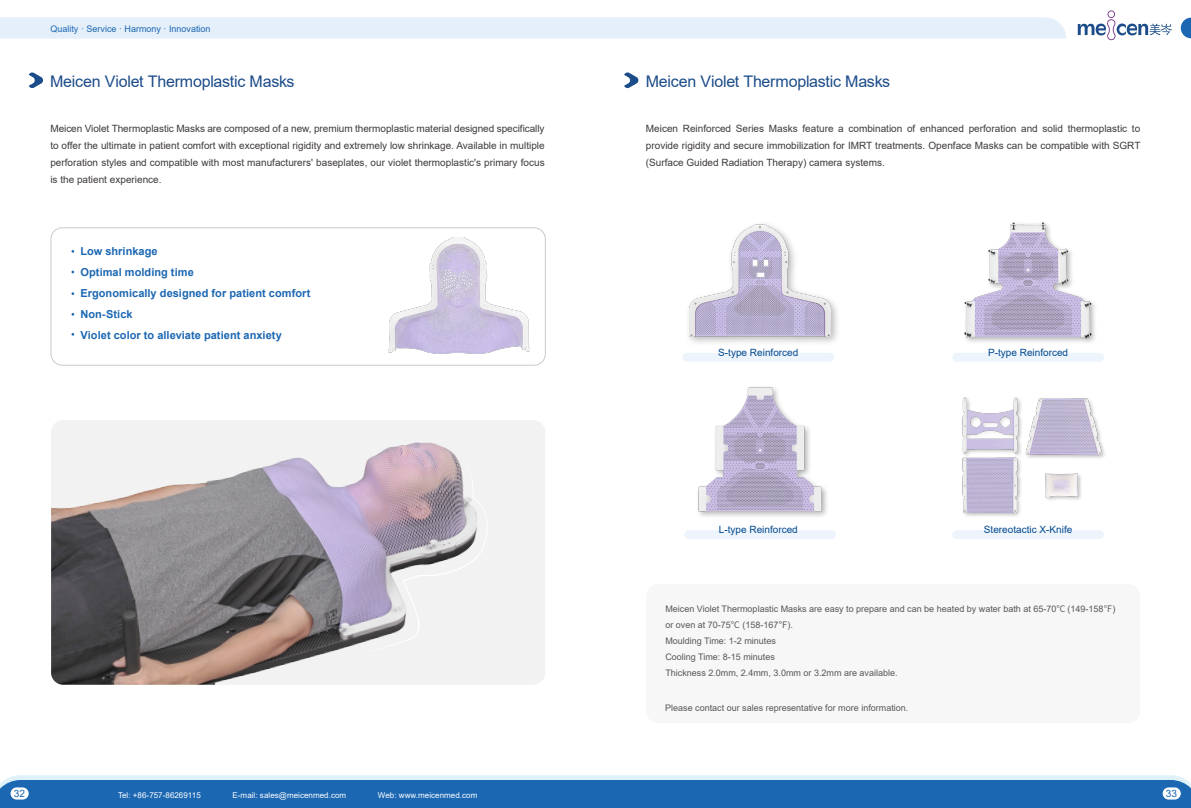
<style>
.page{position:relative;width:1191px;height:808px;background:#fff}
.page>*{position:absolute;margin:0;border:0;box-sizing:border-box;transform-origin:0 0}
.t1{font:16px "Arial";letter-spacing:-.015em;color:#1c4c89}
.t2{font:700 11px/21px "Arial";letter-spacing:.005em;color:#1b67b2}
.t3{font:10.1px "Arial";color:#1b67b2}
.t4{font:10px/17px "Arial";color:#3e3a39;text-align:justify}
.t5{font:10px "Arial";color:#00498f}
.t6{font:9px/16px "Arial";color:#595757}
.t7{font:9px "Arial";color:#1b67b2}
.t8{font:8px "Arial";letter-spacing:.005em;color:#fff}
.s1{font-family:"Source Han Sans CN"}
</style>
<div class="page">
<img style="left:964px;top:222px;width:131px;height:121px">
<div style="left:51px;top:420px;width:494px;height:265px;background:#efefef;border-radius:12px"></div>
<div style="left:646px;top:584px;width:494px;height:139px;background:#f7f7f7;border-radius:12px"></div>
<div style="left:0;top:17px;width:1066px;height:22px;background:#e4eff9"></div>
<svg style="left:1077px;top:10px;width:94px;height:30px"></svg>
<svg style="left:1180px;top:18px;width:11px;height:20px"></svg>
<div style="left:5px;top:775px;width:1181px;height:5px;background:#dff2fa"></div>
<div style="left:0;top:780px;width:1191px;height:28px;background:#1b67b2"></div>
<div style="left:11px;top:787px;width:18px;height:12px;background:#fff;border-radius:6px"></div>
<div style="left:1162px;top:787px;width:18px;height:12px;background:#fff;border-radius:6px"></div>
<img style="left:388px;top:237px;width:141px;height:116px">
<div style="left:51px;top:228px;width:494px;height:137px;border:1px solid #c9caca;border-radius:11px"></div>
<svg style="left:29px;top:72px;width:14px;height:17px"></svg>
<svg style="left:624px;top:72px;width:15px;height:17px"></svg>
<img style="left:51px;top:442px;width:437px;height:243px">
<img style="left:698px;top:387px;width:129px;height:130px">
<img style="left:689px;top:224px;width:148px;height:119px">
<img style="left:962px;top:397px;width:143px;height:119px">
<div style="left:682px;top:353px;width:152px;height:9px;background:#edf4fb;border-radius:4px"></div>
<div style="left:684px;top:530px;width:152px;height:9px;background:#edf4fb;border-radius:4px"></div>
<div style="left:952px;top:353px;width:152px;height:9px;background:#edf4fb;border-radius:4px"></div>
<div style="left:952px;top:530px;width:152px;height:9px;background:#edf4fb;border-radius:4px"></div>
<p class="t7" style="left:50px;top:22px;width:162px">Quality · Service · Harmony · Innovation</p>
<h1 class="t1" style="left:50px;top:70px;width:246px">Meicen Violet Thermoplastic Masks</h1>
<h1 class="t1" style="left:645px;top:70px;width:246px">Meicen Violet Thermoplastic Masks</h1>
<p class="t4" style="left:50px;top:120px;width:496px">Meicen Violet Thermoplastic Masks are composed of a new, premium thermoplastic material designed specifically to offer the ultimate in patient comfort with exceptional rigidity and extremely low shrinkage. Available in multiple perforation styles and compatible with most manufacturers' baseplates, our violet thermoplastic's primary focus is the patient experience.</p>
<p class="t4" style="left:646px;top:120px;width:496px">Meicen Reinforced Series Masks feature a combination of enhanced perforation and solid thermoplastic to provide rigidity and secure immobilization for IMRT treatments. Openface Masks can be compatible with SGRT (Surface Guided Radiation Therapy) camera systems.</p>
<p class="t2" style="left:80px;top:240px;width:232px">Low shrinkage<br>Optimal molding time<br>Ergonomically designed for patient comfort<br>Non-Stick<br>Violet color to alleviate patient anxiety</p>
<p class="t5" style="left:718px;top:346px;width:82px">S-type Reinforced</p>
<p class="t5" style="left:988px;top:346px;width:82px">P-type Reinforced</p>
<p class="t5" style="left:719px;top:522px;width:80px">L-type Reinforced</p>
<p class="t5" style="left:984px;top:522px;width:90px">Stereotactic X-Knife</p>
<p class="t6" style="left:665px;top:601px;width:451px">Meicen Violet Thermoplastic Masks are easy to prepare and can be heated by water bath at 65-70<span class="s1">℃</span> (149-158<span class="s1">℉</span>) or oven at 70-75<span class="s1">℃</span> (158-167<span class="s1">℉</span>).<br>Moulding Time: 1-2 minutes<br>Cooling Time: 8-15 minutes<br>Thickness 2.0mm, 2.4mm, 3.0mm or 3.2mm are available.</p>
<p class="t6" style="left:665px;top:700px;width:245px">Please contact our sales representative for more information.</p>
<p class="t3" style="left:14px;top:786px;width:13px">32</p>
<p class="t3" style="left:1165px;top:786px;width:13px">33</p>
<p class="t8" style="left:118px;top:789px;width:84px">Tel: +86-757-86269115</p>
<p class="t8" style="left:232px;top:789px;width:115px">E-mail: sales@meicenmed.com</p>
<p class="t8" style="left:378px;top:789px;width:101px">Web: www.meicenmed.com</p>
</div>
